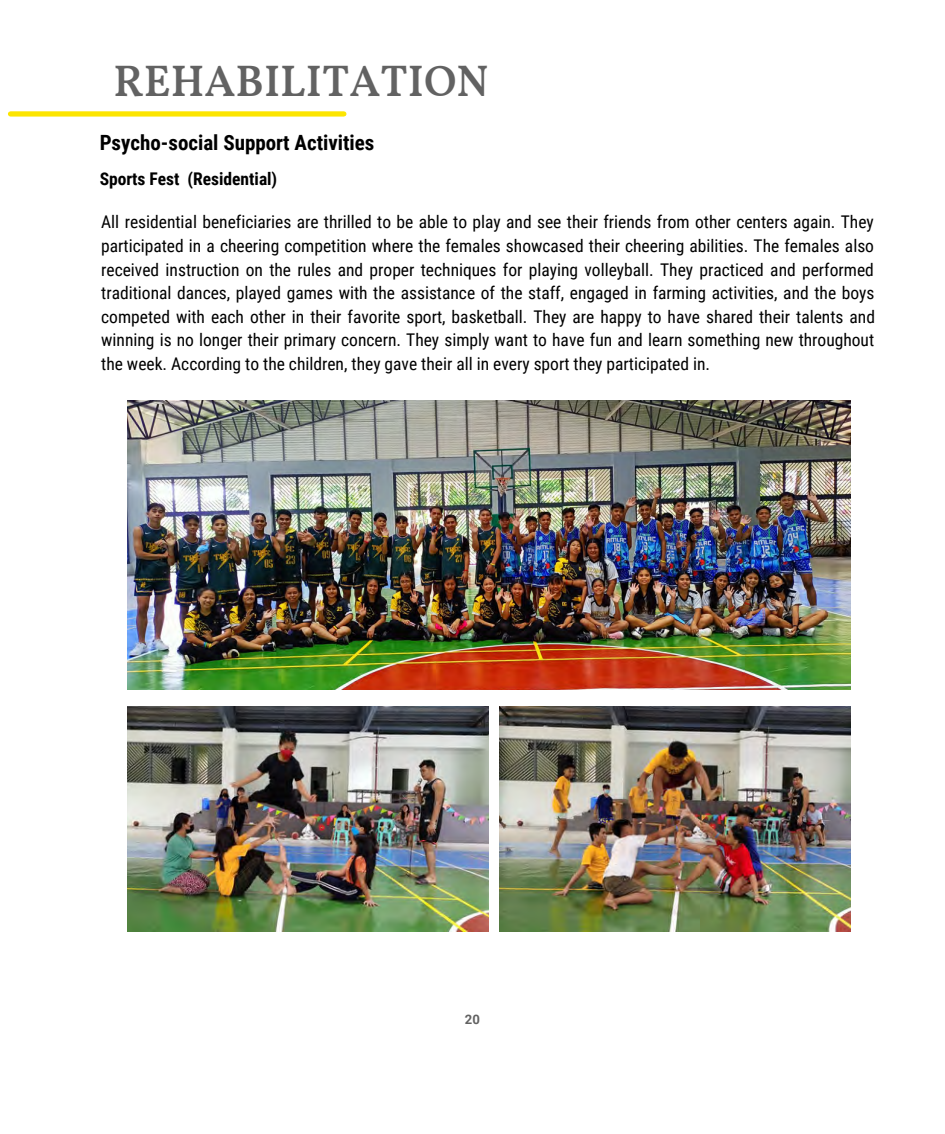
<style>
.page{position:relative;width:945px;height:1134px;background:#fff}
.page>*{position:absolute;margin:0;border:0;box-sizing:border-box;transform-origin:0 0}
.t1{font:600 43.93px "Vollkorn";color:#626262}
.t2{font:700 21px "Roboto Condensed";color:#000}
.t3{font:17.5px/23.6px "Roboto Condensed";color:#000;text-align:justify}
.t4{font:700 17.5px "Roboto Condensed";color:#000}
.t5{font:700 13.12px "Roboto";color:#626262}
</style>
<div class="page">
<div style="left:10px;top:111px;width:334px;height:6px;background:#fce501"></div>
<img style="left:500px;top:707px;width:350px;height:224px">
<img style="left:128px;top:707px;width:361px;height:224px">
<img style="left:128px;top:401px;width:723px;height:289px">
<p class="t1" style="left:113px;top:63px;width:377px">REHABILITATION</p>
<p class="t2" style="left:100px;top:131px;width:276px">Psycho-social Support Activities</p>
<p class="t4" style="left:100px;top:168px;width:179px">Sports Fest (Residential)</p>
<p class="t3" style="left:101px;top:210px;width:775px">All residential beneficiaries are thrilled to be able to play and see their friends from other centers again. They participated in a cheering competition where the females showcased their cheering abilities. The females also received instruction on the rules and proper techniques for playing volleyball. They practiced and performed traditional dances, played games with the assistance of the staff, engaged in farming activities, and the boys competed with each other in their favorite sport, basketball. They are happy to have shared their talents and winning is no longer their primary concern. They simply want to have fun and learn something new throughout the week. According to the children, they gave their all in every sport they participated in.</p>
<p class="t5" style="left:465px;top:1012px;width:17px">20</p>
</div>
